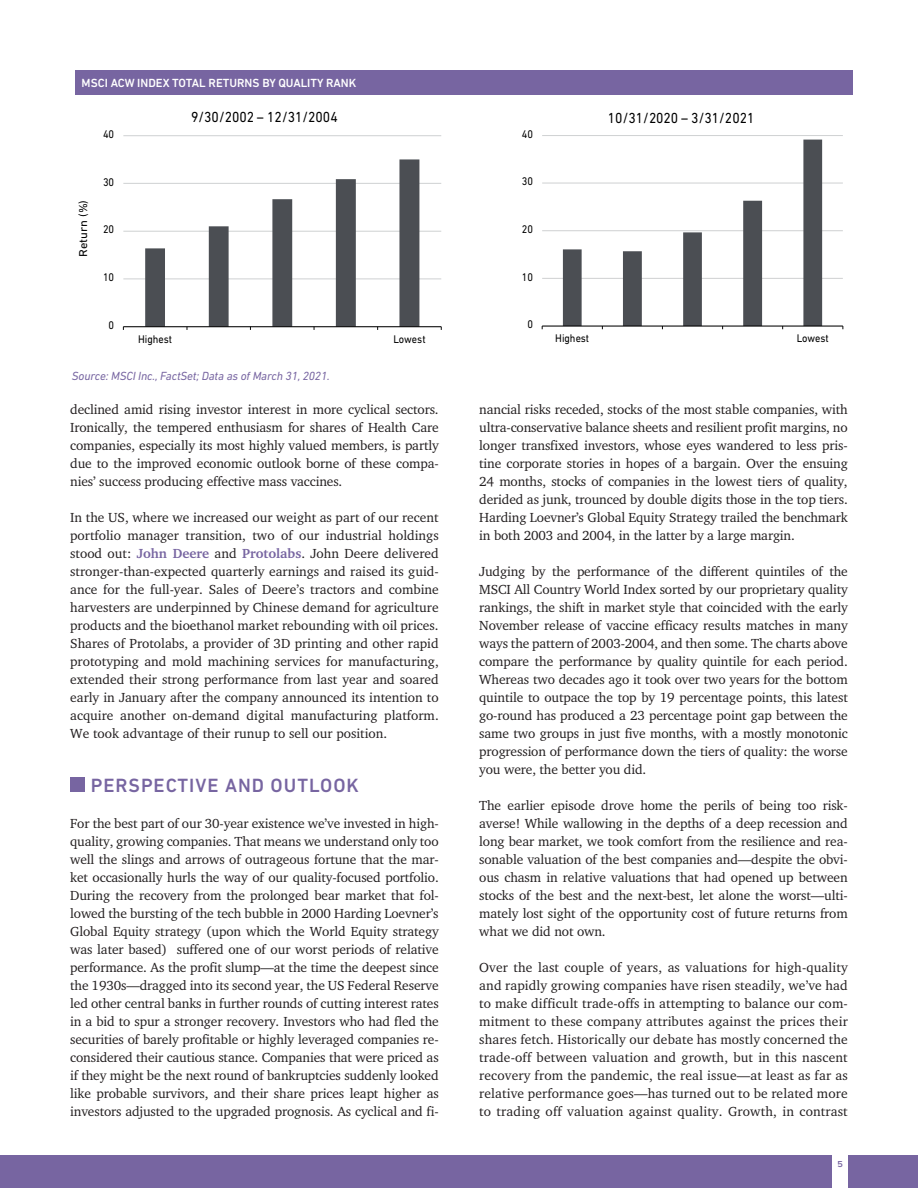
<style>
.page{position:relative;width:918px;height:1188px;background:#fff}
.page>*{position:absolute;margin:0;border:0;box-sizing:border-box;transform-origin:0 0}
.t1{font:500 19.5px "DIN Next LT Pro";letter-spacing:.05em;color:#7765a1}
.t2{font:14.85px "DIN Next LT Pro";letter-spacing:.005em;color:#000;scale:.92 1}
.t3{font:13.5px/18px "Charter";letter-spacing:-.01em;color:#231f20;text-align:justify}
.t4{font:italic 12px "DIN Next LT Pro";letter-spacing:-.01em;color:#7765a1}
.t5{font:500 12px "DIN Next LT Pro";color:#fff}
.t6{font:11.55px "DIN Next LT Pro";letter-spacing:-.005em;color:#000;scale:1.09 1}
.t7{font:11.25px "DIN Next LT Pro";letter-spacing:-.005em;color:#000;scale:.92 1}
.t8{font:600 9px "Proxima Nova";color:#7765a1}
.s1{font-weight:700;color:#7765a1}
</style>
<div class="page">
<div style="left:0;top:1155px;width:918px;height:33px;background:#7765a1"></div>
<div style="left:833px;top:1152px;width:15px;height:36px;background:#fff"></div>
<div style="left:70px;top:778px;width:14px;height:14px;background:#7765a1"></div>
<div style="left:75px;top:70px;width:778px;height:24px;background:#7765a1"></div>
<hr style="left:123px;top:278px;width:318px;height:1px;background:#d1d3d4">
<hr style="left:123px;top:231px;width:318px;height:1px;background:#d1d3d4">
<hr style="left:123px;top:183px;width:318px;height:1px;background:#d1d3d4">
<hr style="left:123px;top:135px;width:318px;height:1px;background:#d1d3d4">
<svg style="left:145px;top:159px;width:274px;height:167px"></svg>
<hr style="left:123px;top:326px;width:318px;height:1px;background:#000">
<hr style="left:542px;top:278px;width:301px;height:1px;background:#d1d3d4">
<hr style="left:542px;top:230px;width:301px;height:1px;background:#d1d3d4">
<hr style="left:542px;top:183px;width:301px;height:1px;background:#d1d3d4">
<hr style="left:542px;top:135px;width:301px;height:1px;background:#d1d3d4">
<svg style="left:563px;top:140px;width:259px;height:186px"></svg>
<hr style="left:542px;top:326px;width:301px;height:1px;background:#000">
<p class="t5" style="left:82px;top:76px;width:276px">MSCI ACW INDEX TOTAL RETURNS BY QUALITY RANK</p>
<p class="t2" style="left:191px;top:108px;width:161px">9/30/2002 – 12/31/2004</p>
<p class="t2" style="left:608px;top:109px;width:161px">10/31/2020 – 3/31/2021</p>
<p class="t7" style="left:103px;top:128px;width:14px">40</p>
<p class="t7" style="left:522px;top:127px;width:14px">40</p>
<p class="t7" style="left:103px;top:175px;width:14px">30</p>
<p class="t7" style="left:522px;top:175px;width:14px">30</p>
<p class="t6" style="left:76px;top:257px;width:54px;rotate:-90deg">Return (%)</p>
<p class="t7" style="left:103px;top:223px;width:14px">20</p>
<p class="t7" style="left:522px;top:223px;width:14px">20</p>
<p class="t7" style="left:103px;top:271px;width:14px">10</p>
<p class="t7" style="left:522px;top:270px;width:14px">10</p>
<p class="t7" style="left:109px;top:319px;width:8px">0</p>
<p class="t7" style="left:528px;top:318px;width:8px">0</p>
<p class="t7" style="left:138px;top:332px;width:38px">Highest</p>
<p class="t7" style="left:393px;top:332px;width:37px">Lowest</p>
<p class="t7" style="left:555px;top:332px;width:38px">Highest</p>
<p class="t7" style="left:797px;top:332px;width:37px">Lowest</p>
<p class="t4" style="left:72px;top:369px;width:259px">Source: MSCI Inc., FactSet; Data as of March 31, 2021.</p>
<p class="t3" style="left:70px;top:400px;width:370px">declined amid rising investor interest in more cyclical sectors.<br>Ironically, the tempered enthusiasm for shares of Health Care companies, especially its most highly valued members, is partly due to the improved economic outlook borne of these compa&shy;nies’ success producing effective mass vaccines.</p>
<p class="t3" style="left:70px;top:508px;width:370px">In the US, where we increased our weight as part of our recent portfolio manager transition, two of our industrial holdings stood out: <span class="s1">John Deere</span> and <span class="s1">Protolabs</span>. John Deere delivered stronger-than-expected quarterly earnings and raised its guid&shy;ance for the full-year. Sales of Deere’s tractors and combine harvesters are underpinned by Chinese demand for agriculture products and the bioethanol market rebounding with oil prices.<br>Shares of Protolabs, a provider of 3D printing and other rapid prototyping and mold machining services for manufacturing, extended their strong performance from last year and soared early in January after the company announced its intention to acquire another on-demand digital manufacturing platform.<br>We took advantage of their runup to sell our position.</p>
<h1 class="t1" style="left:91px;top:774px;width:270px">PERSPECTIVE AND OUTLOOK</h1>
<p class="t3" style="left:70px;top:814px;width:370px">For the best part of our 30-year existence we’ve invested in high&shy;quality, growing companies. That means we understand only too well the slings and arrows of outrageous fortune that the mar&shy;ket occasionally hurls the way of our quality-focused portfolio.<br>During the recovery from the prolonged bear market that fol&shy;lowed the bursting of the tech bubble in 2000 Harding Loevner’s Global Equity strategy (upon which the World Equity strategy was later based) suffered one of our worst periods of relative performance. As the profit slump—at the time the deepest since the 1930s—dragged into its second year, the US Federal Reserve led other central banks in further rounds of cutting interest rates in a bid to spur a stronger recovery. Investors who had fled the securities of barely profitable or highly leveraged companies re&shy;considered their cautious stance. Companies that were priced as if they might be the next round of bankruptcies suddenly looked like probable survivors, and their share prices leapt higher as investors adjusted to the upgraded prognosis. As cyclical and fi-</p>
<p class="t3" style="left:479px;top:400px;width:370px">nancial risks receded, stocks of the most stable companies, with ultra-conservative balance sheets and resilient profit margins, no longer transfixed investors, whose eyes wandered to less pris&shy;tine corporate stories in hopes of a bargain. Over the ensuing 24 months, stocks of companies in the lowest tiers of quality, derided as junk, trounced by double digits those in the top tiers.<br>Harding Loevner’s Global Equity Strategy trailed the benchmark in both 2003 and 2004, in the latter by a large margin.</p>
<p class="t3" style="left:479px;top:562px;width:370px">Judging by the performance of the different quintiles of the MSCI All Country World Index sorted by our proprietary quality rankings, the shift in market style that coincided with the early November release of vaccine efficacy results matches in many ways the pattern of 2003-2004, and then some. The charts above compare the performance by quality quintile for each period.<br>Whereas two decades ago it took over two years for the bottom quintile to outpace the top by 19 percentage points, this latest go-round has produced a 23 percentage point gap between the same two groups in just five months, with a mostly monotonic progression of performance down the tiers of quality: the worse you were, the better you did.</p>
<p class="t3" style="left:479px;top:796px;width:370px">The earlier episode drove home the perils of being too risk&shy;averse! While wallowing in the depths of a deep recession and long bear market, we took comfort from the resilience and rea&shy;sonable valuation of the best companies and—despite the obvi&shy;ous chasm in relative valuations that had opened up between stocks of the best and the next-best, let alone the worst—ulti&shy;mately lost sight of the opportunity cost of future returns from what we did not own.</p>
<p class="t3" style="left:479px;top:958px;width:370px">Over the last couple of years, as valuations for high-quality and rapidly growing companies have risen steadily, we’ve had to make difficult trade-offs in attempting to balance our com&shy;mitment to these company attributes against the prices their shares fetch. Historically our debate has mostly concerned the trade-off between valuation and growth, but in this nascent recovery from the pandemic, the real issue—at least as far as relative performance goes—has turned out to be related more to trading off valuation against quality. Growth, in contrast</p>
<p class="t8" style="left:838px;top:1160px;width:7px">5</p>
</div>
